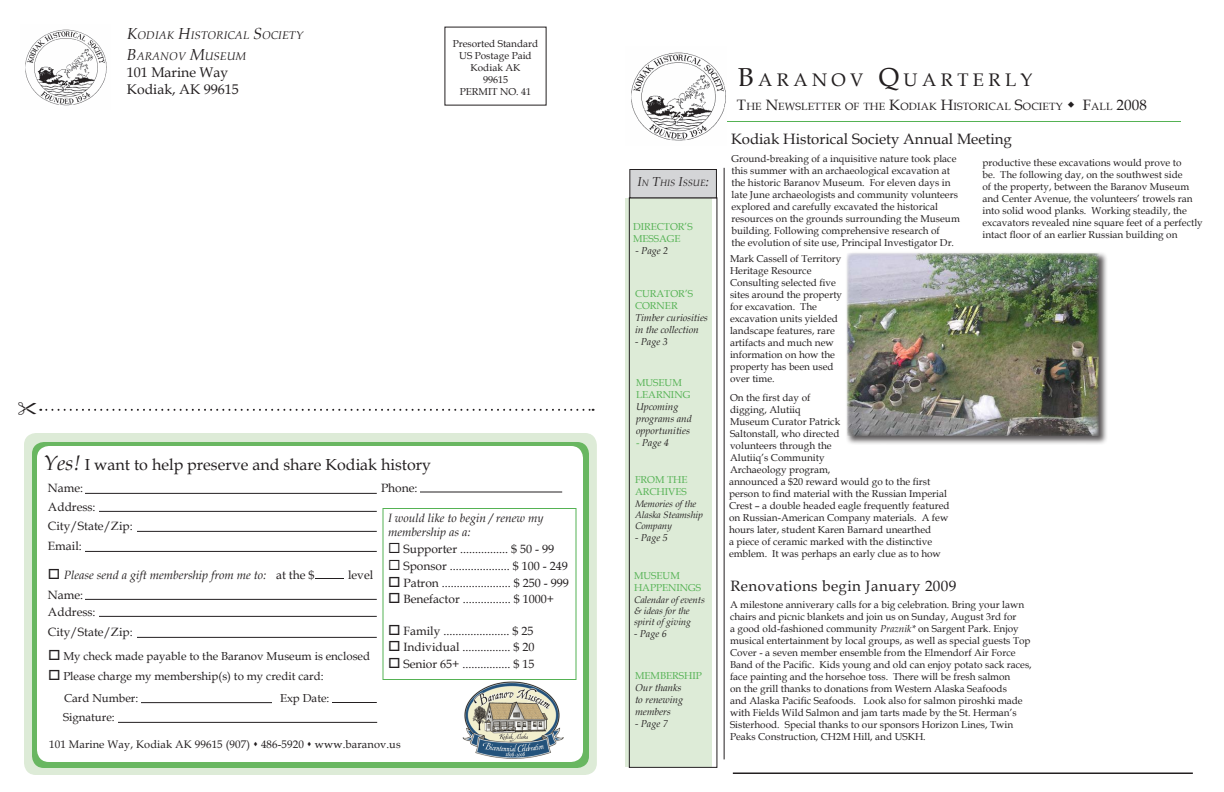
<style>
.page{position:relative;width:1224px;height:792px;background:#fff}
.page>*{position:absolute;margin:0;border:0;box-sizing:border-box;transform-origin:0 0}
.t1{font:18.2px "Book Antiqua";letter-spacing:.245em;color:#231f20}
.t2{font:16px "Book Antiqua";color:#231f20}
.t3{font:15px "Book Antiqua";color:#231f20}
.t4{font:15px "Book Antiqua";letter-spacing:.03em;color:#231f20}
.t5{font:15px "Book Antiqua";color:#231f20}
.t6{font:14px "Book Antiqua";color:#231f20}
.t7{font:12px "Book Antiqua";color:#231f20}
.t8{font:italic 12px/14.4px "Book Antiqua";color:#231f20}
.t9{font:11.5px "Book Antiqua";color:#231f20}
.t10{font:italic 11.2px "Book Antiqua";color:#231f20}
.t11{font:11px "Book Antiqua";letter-spacing:.01em;color:#231f20}
.t12{font:10.5px "Book Antiqua";letter-spacing:.015em;color:#231f20}
.t13{font:10px/12px "Book Antiqua";color:#231f20}
.t14{font:italic 10px/12px "Book Antiqua";color:#231f20}
.t15{font:10px/12px "Book Antiqua";color:#55b254}
.t16{font:italic 9.5px/11.4px "Book Antiqua";color:#231f20}
.t17{font:italic 9.1px "Book Antiqua";color:#231f20}
.s1{font-size:16px}
.s2{font-style:italic;font-size:21px}
.s3{font-size:13px}
.s4{font-style:normal;color:#55b254}
.s5{font-size:26px}
.s6{font-size:15px}
.s7{font-size:10.5px}
.s8{font-style:italic}
</style>
<div class="page">
<div style="left:625px;top:198px;width:87px;height:568px;background:#ddebd7"></div>
<div style="left:629px;top:198px;width:88px;height:570px;border:1px solid #231f20"></div>
<hr style="left:635px;top:121px;width:546px;height:1px;background:#55b254">
<div style="left:630px;top:170px;width:86px;height:28px;background:#d4d5d7"></div>
<div style="left:630px;top:169px;width:87px;height:29px;border:1px solid #231f20"></div>
<hr style="left:724px;top:168px;width:1px;height:591px;background:#231f20">
<hr style="left:733px;top:772px;width:460px;height:2px;background:#231f20">
<img style="left:631px;top:52px;width:95px;height:89px">
<div style="left:24px;top:433px;width:573px;height:342px;background:#ddebd7;border-radius:12px"></div>
<div style="left:32px;top:442px;width:557px;height:326px;background:#69b761;border-radius:12px"></div>
<div style="left:37px;top:446px;width:546px;height:316px;background:#fff;border-radius:12px"></div>
<hr style="left:85px;top:493px;width:292px;height:1px;background:#231f20">
<hr style="left:99px;top:511px;width:278px;height:1px;background:#231f20">
<hr style="left:137px;top:531px;width:240px;height:1px;background:#231f20">
<hr style="left:420px;top:492px;width:142px;height:1px;background:#231f20">
<div style="left:383px;top:508px;width:193px;height:172px;border:1px solid #55b254"></div>
<hr style="left:85px;top:551px;width:292px;height:1px;background:#231f20">
<svg style="left:315px;top:578px;width:29px;height:1px"></svg>
<hr style="left:85px;top:599px;width:292px;height:1px;background:#231f20">
<hr style="left:99px;top:616px;width:278px;height:1px;background:#231f20">
<hr style="left:137px;top:637px;width:240px;height:1px;background:#231f20">
<hr style="left:332px;top:702px;width:45px;height:1px;background:#231f20">
<hr style="left:141px;top:702px;width:131px;height:1px;background:#231f20">
<hr style="left:118px;top:722px;width:259px;height:1px;background:#231f20">
<img style="left:25px;top:29px;width:82px;height:77px">
<img style="left:462px;top:682px;width:102px;height:77px">
<div style="left:846px;top:252px;width:263px;height:194px;background:#231f20;opacity:.75"></div>
<img style="left:847px;top:253px;width:252px;height:183px">
<svg style="left:39px;top:408px;width:555px;height:3px"></svg>
<p class="t10" style="left:127px;top:27px;width:178px"><span class="s1">K</span>ODIAK <span class="s1">H</span>ISTORICAL <span class="s1">S</span>OCIETY</p>
<p class="t10" style="left:127px;top:49px;width:121px"><span class="s1">B</span>ARANOV <span class="s1">M</span>USEUM</p>
<p class="t6" style="left:127px;top:63px;width:103px">101 Marine Way</p>
<p class="t6" style="left:127px;top:79px;width:113px">Kodiak, AK 99615</p>
<p class="t13" style="left:453px;top:37px;width:87px">Presorted Standard</p>
<p class="t13" style="left:459px;top:49px;width:74px">US Postage Paid</p>
<p class="t13" style="left:471px;top:61px;width:51px">Kodiak AK</p>
<p class="t13" style="left:483px;top:73px;width:26px">99615</p>
<p class="t13" style="left:460px;top:85px;width:73px">PERMIT NO. 41</p>
<p class="t2" style="left:43px;top:454px;width:390px"><span class="s2">Yes!</span> I want to help preserve and share Kodiak history</p>
<p class="t7" style="left:48px;top:480px;width:37px">Name:</p>
<p class="t7" style="left:48px;top:498px;width:49px">Address:</p>
<p class="t7" style="left:48px;top:517px;width:86px">City/State/Zip:</p>
<p class="t7" style="left:381px;top:480px;width:38px">Phone:</p>
<p class="t8" style="left:388px;top:510px;width:157px">I would like to begin / renew my membership as a:</p>
<p class="t7" style="left:388px;top:540px;width:168px">◻ Supporter ................ $ 50 - 99</p>
<p class="t7" style="left:388px;top:557px;width:181px">◻ Sponsor .................... $ 100 - 249</p>
<p class="t7" style="left:388px;top:574px;width:182px">□ Patron ....................... $ 250 - 999</p>
<p class="t7" style="left:388px;top:591px;width:168px">□ Benefactor ................ $ 1000+</p>
<p class="t7" style="left:388px;top:622px;width:147px">□ Family ...................... $ 25</p>
<p class="t7" style="left:388px;top:639px;width:148px">□ Individual ................ $ 20</p>
<p class="t7" style="left:388px;top:656px;width:148px">□ Senior 65+ ................ $ 15</p>
<p class="t7" style="left:48px;top:537px;width:35px">Email:</p>
<p class="t8" style="left:48px;top:567px;width:220px">□ Please send a gift membership from me to:</p>
<p class="t7" style="left:276px;top:566px;width:40px">at the $</p>
<p class="t7" style="left:348px;top:566px;width:27px">level</p>
<p class="t7" style="left:48px;top:586px;width:37px">Name:</p>
<p class="t7" style="left:48px;top:603px;width:49px">Address:</p>
<p class="t7" style="left:48px;top:623px;width:86px">City/State/Zip:</p>
<p class="t9" style="left:48px;top:648px;width:324px">□ My check made payable to the Baranov Museum is enclosed</p>
<p class="t9" style="left:48px;top:668px;width:277px">□ Please charge my membership(s) to my credit card:</p>
<p class="t9" style="left:64px;top:690px;width:76px">Card Number:</p>
<p class="t9" style="left:280px;top:690px;width:51px">Exp Date:</p>
<p class="t9" style="left:63px;top:709px;width:53px">Signature:</p>
<p class="t11" style="left:49px;top:737px;width:353px">101 Marine Way, Kodiak AK 99615 (907) ▲ 486-5920 ▲ www.baranov.us</p>
<p class="t17" style="left:637px;top:177px;width:73px"><span class="s3">I</span>N <span class="s3">T</span>HIS <span class="s3">I</span>SSUE<span class="s3">:</span></p>
<p class="t15" style="left:633px;top:221px;width:61px">DIRECTOR’S<br>MESSAGE</p>
<p class="t14" style="left:636px;top:245px;width:34px">- Page 2</p>
<p class="t15" style="left:635px;top:288px;width:60px">CURATOR’S<br>CORNER</p>
<p class="t14" style="left:635px;top:312px;width:75px">Timber curiosities in the collection</p>
<p class="t14" style="left:635px;top:336px;width:34px">- Page 3</p>
<p class="t15" style="left:636px;top:377px;width:56px">MUSEUM<br>LEARNING</p>
<p class="t14" style="left:636px;top:401px;width:57px">Upcoming programs and opportunities</p>
<p class="t14" style="left:636px;top:437px;width:35px"><span class="s4">-</span> Page 4</p>
<p class="t15" style="left:635px;top:474px;width:54px">FROM THE<br>ARCHIVES</p>
<p class="t16" style="left:635px;top:497px;width:69px">Memories of the<br>Alaska Steamship<br>Company</p>
<p class="t14" style="left:635px;top:532px;width:34px">- Page 5</p>
<p class="t15" style="left:634px;top:570px;width:47px">MUSEUM</p>
<p class="t15" style="left:634px;top:582px;width:69px">HAPPENINGS</p>
<p class="t16" style="left:634px;top:593px;width:73px">Calendar of events &amp; ideas for the spirit of giving</p>
<p class="t14" style="left:634px;top:628px;width:34px">- Page 6</p>
<p class="t15" style="left:635px;top:670px;width:68px">MEMBERSHIP</p>
<p class="t14" style="left:635px;top:682px;width:50px;text-align:justify">Our thanks to renewing members</p>
<p class="t14" style="left:635px;top:718px;width:34px">- Page 7</p>
<p class="t1" style="left:738px;top:67px;width:296px"><span class="s5">B</span>ARANOV <span class="s5">Q</span>UARTERLY</p>
<p class="t12" style="left:737px;top:99px;width:327px"><span class="s6">T</span>HE <span class="s6">N</span>EWSLETTER OF THE <span class="s6">K</span>ODIAK <span class="s6">H</span>ISTORICAL <span class="s6">S</span>OCIETY</p>
<p class="t5" style="left:1083px;top:94px;width:66px">F<span class="s7">ALL</span> 2008</p>
<p class="t3" style="left:731px;top:128px;width:282px">Kodiak Historical Society Annual Meeting</p>
<p class="t13" style="left:732px;top:153px;width:230px">Ground-breaking of a inquisitive nature took place this summer with an archaeological excavation at the historic Baranov Museum. For eleven days in late June archaeologists and community volunteers explored and carefully excavated the historical resources on the grounds surrounding the Museum building. Following comprehensive research of<br>the evolution of site use, Principal Investigator Dr.</p>
<p class="t13" style="left:730px;top:253px;width:114px">Mark Cassell of Territory<br>Heritage Resource<br>Consulting selected five sites around the property for excavation. The excavation units yielded landscape features, rare artifacts and much new information on how the property has been used over time.</p>
<p class="t13" style="left:729px;top:392px;width:222px">On the first day of<br>digging, Alutiiq<br>Museum Curator Patrick<br>Saltonstall, who directed<br>volunteers through the<br>Alutiiq’s Community<br>Archaeology program,<br>announced a $20 reward would go to the first person to find material with the Russian Imperial Crest – a double headed eagle frequently featured on Russian-American Company materials. A few hours later, student Karen Barnard unearthed<br>a piece of ceramic marked with the distinctive emblem. It was perhaps an early clue as to how</p>
<p class="t4" style="left:730px;top:575px;width:227px">Renovations begin January 2009</p>
<p class="t13" style="left:982px;top:157px;width:222px">productive these excavations would prove to<br>be. The following day, on the southwest side<br>of the property, between the Baranov Museum and Center Avenue, the volunteers’ trowels ran into solid wood planks. Working steadily, the excavators revealed nine square feet of a perfectly intact floor of an earlier Russian building on</p>
<p class="t13" style="left:730px;top:599px;width:303px">A milestone anniverary calls for a big celebration. Bring your lawn chairs and picnic blankets and join us on Sunday, August 3rd for<br>a good old-fashioned community <span class="s8">Praznik*</span> on Sargent Park. Enjoy musical entertainment by local groups, as well as special guests Top Cover - a seven member ensemble from the Elmendorf Air Force Band of the Pacific. Kids young and old can enjoy potato sack races, face painting and the horsehoe toss. There will be fresh salmon<br>on the grill thanks to donations from Western Alaska Seafoods<br>and Alaska Pacific Seafoods. Look also for salmon piroshki made with Fields Wild Salmon and jam tarts made by the St. Herman’s Sisterhood. Special thanks to our sponsors Horizon Lines, Twin Peaks Construction, CH2M Hill, and USKH.</p>
</div>
